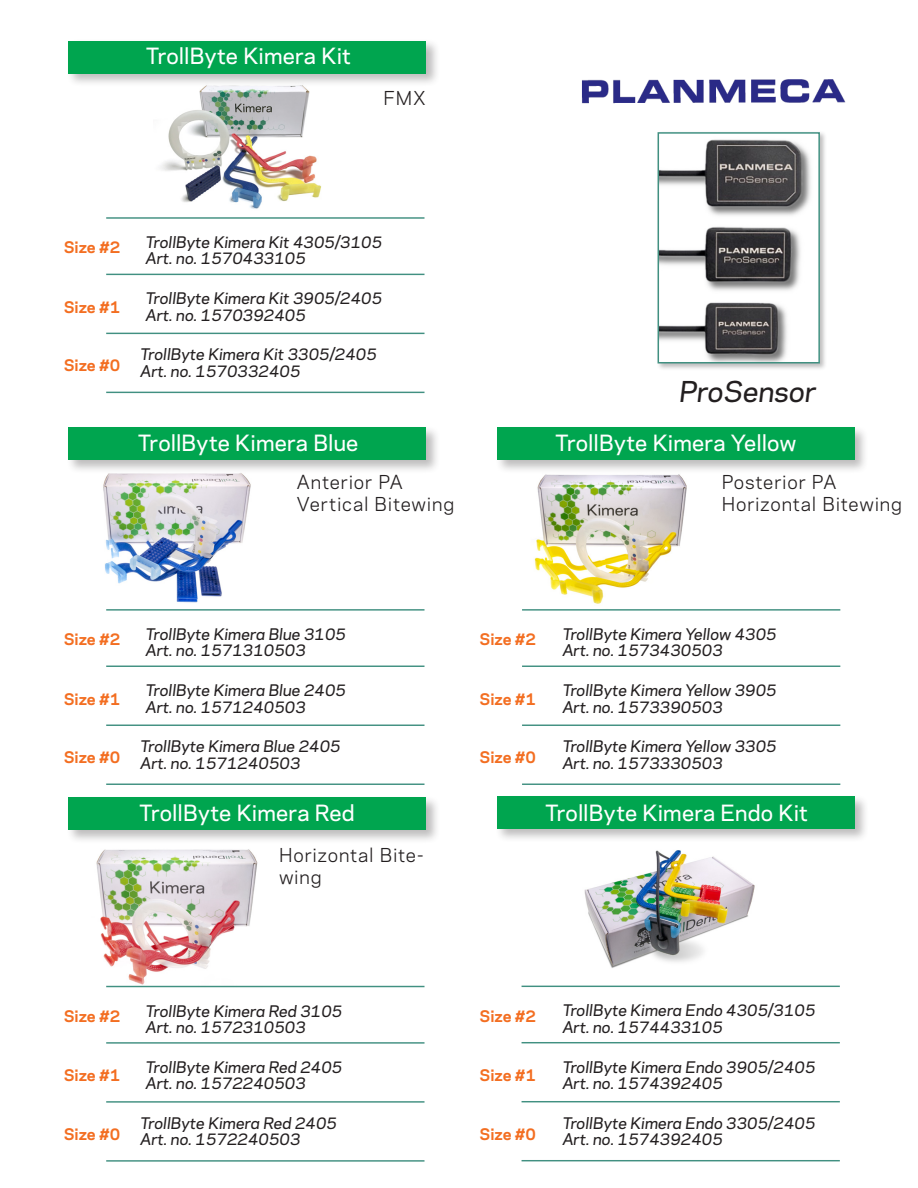
<style>
.page{position:relative;width:918px;height:1188px;background:#fff}
.page>*{position:absolute;margin:0;border:0;box-sizing:border-box;transform-origin:0 0}
.t1{font:italic 500 27px "Polaris";color:#231f20}
.t2{font:500 21px "Polaris";letter-spacing:.005em;color:#fff}
.t3{font:18px/21.6px "Polaris";letter-spacing:.04em;color:#231f20}
.t4{font:italic 500 15px "Polaris";color:#231f20}
.t5{font:700 15px "Polaris";color:#f36e21}
</style>
<div class="page">
<img style="left:96px;top:849px;width:167px;height:139px">
<img style="left:581px;top:850px;width:177px;height:136px">
<img style="left:103px;top:474px;width:148px;height:129px">
<img style="left:534px;top:474px;width:153px;height:130px">
<img style="left:160px;top:88px;width:161px;height:121px">
<div style="left:67px;top:795px;width:373px;height:49px;background:#231f20;opacity:.3"></div>
<div style="left:69px;top:797px;width:357px;height:33px;background:#00a54f"></div>
<div style="left:495px;top:794px;width:374px;height:49px;background:#231f20;opacity:.3"></div>
<div style="left:498px;top:796px;width:357px;height:33px;background:#00a54f"></div>
<div style="left:67px;top:39px;width:373px;height:49px;background:#231f20;opacity:.3"></div>
<div style="left:69px;top:41px;width:357px;height:32px;background:#00a54f"></div>
<hr style="left:106px;top:217px;width:319px;height:2px;background:#419081">
<hr style="left:106px;top:274px;width:319px;height:1px;background:#419081">
<hr style="left:106px;top:333px;width:319px;height:1px;background:#419081">
<hr style="left:106px;top:392px;width:319px;height:1px;background:#419081">
<hr style="left:522px;top:986px;width:318px;height:1px;background:#419081">
<hr style="left:522px;top:1042px;width:318px;height:1px;background:#419081">
<hr style="left:522px;top:1101px;width:318px;height:1px;background:#419081">
<hr style="left:522px;top:1160px;width:318px;height:1px;background:#419081">
<hr style="left:106px;top:609px;width:319px;height:2px;background:#419081">
<hr style="left:106px;top:666px;width:319px;height:1px;background:#419081">
<hr style="left:106px;top:725px;width:319px;height:1px;background:#419081">
<hr style="left:106px;top:784px;width:319px;height:1px;background:#419081">
<hr style="left:522px;top:609px;width:318px;height:2px;background:#419081">
<hr style="left:522px;top:666px;width:318px;height:1px;background:#419081">
<hr style="left:522px;top:725px;width:318px;height:1px;background:#419081">
<hr style="left:522px;top:784px;width:318px;height:1px;background:#419081">
<hr style="left:106px;top:986px;width:319px;height:1px;background:#419081">
<hr style="left:106px;top:1042px;width:319px;height:2px;background:#419081">
<hr style="left:106px;top:1101px;width:319px;height:2px;background:#419081">
<hr style="left:106px;top:1160px;width:319px;height:2px;background:#419081">
<div style="left:495px;top:425px;width:374px;height:49px;background:#231f20;opacity:.3"></div>
<div style="left:498px;top:427px;width:357px;height:33px;background:#00a54f"></div>
<div style="left:67px;top:425px;width:373px;height:49px;background:#231f20;opacity:.3"></div>
<div style="left:69px;top:427px;width:357px;height:33px;background:#00a54f"></div>
<img style="left:581px;top:79px;width:265px;height:25px">
<div style="left:656px;top:130px;width:172px;height:241px;background:#231f20;opacity:.3"></div>
<img style="left:661px;top:135px;width:156px;height:225px">
<div style="left:658px;top:132px;width:162px;height:231px;border:2px solid #419081"></div>
<h2 class="t2" style="left:146px;top:40px;width:206px">TrollByte Kimera Kit</h2>
<p class="t3" style="left:384px;top:86px;width:44px">FMX</p>
<p class="t5" style="left:64px;top:236px;width:58px">Size #2</p>
<p class="t5" style="left:64px;top:296px;width:58px">Size #1</p>
<p class="t5" style="left:64px;top:354px;width:58px">Size #0</p>
<p class="t4" style="left:146px;top:231px;width:238px">TrollByte Kimera Kit 4305/3105</p>
<p class="t4" style="left:146px;top:247px;width:162px">Art. no. 1570433105</p>
<p class="t4" style="left:146px;top:287px;width:238px">TrollByte Kimera Kit 3905/2405</p>
<p class="t4" style="left:146px;top:304px;width:162px">Art. no. 1570392405</p>
<p class="t4" style="left:140px;top:343px;width:238px">TrollByte Kimera Kit 3305/2405</p>
<p class="t4" style="left:140px;top:360px;width:162px">Art. no. 1570332405</p>
<p class="t1" style="left:679px;top:372px;width:138px">ProSensor</p>
<h2 class="t2" style="left:138px;top:427px;width:222px">TrollByte Kimera Blue</h2>
<h2 class="t2" style="left:556px;top:427px;width:242px">TrollByte Kimera Yellow</h2>
<p class="t3" style="left:297px;top:470px;width:159px">Anterior PA<br>Vertical Bitewing</p>
<p class="t3" style="left:722px;top:470px;width:182px">Posterior PA<br>Horizontal Bitewing</p>
<p class="t5" style="left:64px;top:628px;width:58px">Size #2</p>
<p class="t5" style="left:64px;top:687px;width:58px">Size #1</p>
<p class="t4" style="left:146px;top:623px;width:202px">TrollByte Kimera Blue 3105</p>
<p class="t4" style="left:146px;top:639px;width:162px">Art. no. 1571310503</p>
<p class="t4" style="left:146px;top:679px;width:202px">TrollByte Kimera Blue 2405</p>
<p class="t4" style="left:146px;top:696px;width:162px">Art. no. 1571240503</p>
<p class="t5" style="left:480px;top:628px;width:58px">Size #2</p>
<p class="t5" style="left:480px;top:687px;width:58px">Size #1</p>
<p class="t4" style="left:563px;top:623px;width:216px">TrollByte Kimera Yellow 4305</p>
<p class="t4" style="left:563px;top:639px;width:162px">Art. no. 1573430503</p>
<p class="t4" style="left:563px;top:679px;width:216px">TrollByte Kimera Yellow 3905</p>
<p class="t4" style="left:563px;top:696px;width:162px">Art. no. 1573390503</p>
<p class="t5" style="left:64px;top:746px;width:58px">Size #0</p>
<p class="t4" style="left:140px;top:735px;width:202px">TrollByte Kimera Blue 2405</p>
<p class="t4" style="left:140px;top:752px;width:162px">Art. no. 1571240503</p>
<p class="t5" style="left:480px;top:746px;width:58px">Size #0</p>
<p class="t4" style="left:563px;top:735px;width:216px">TrollByte Kimera Yellow 3305</p>
<p class="t4" style="left:563px;top:752px;width:162px">Art. no. 1573330503</p>
<h2 class="t2" style="left:140px;top:797px;width:217px">TrollByte Kimera Red</h2>
<h2 class="t2" style="left:545px;top:797px;width:264px">TrollByte Kimera Endo Kit</h2>
<p class="t3" style="left:279px;top:844px;width:146px">Horizontal Bite&shy;wing</p>
<p class="t5" style="left:64px;top:1005px;width:58px">Size #2</p>
<p class="t5" style="left:64px;top:1064px;width:58px">Size #1</p>
<p class="t4" style="left:146px;top:1000px;width:198px">TrollByte Kimera Red 3105</p>
<p class="t4" style="left:146px;top:1016px;width:162px">Art. no. 1572310503</p>
<p class="t4" style="left:146px;top:1056px;width:198px">TrollByte Kimera Red 2405</p>
<p class="t4" style="left:146px;top:1072px;width:162px">Art. no. 1572240503</p>
<p class="t5" style="left:480px;top:1005px;width:58px">Size #2</p>
<p class="t5" style="left:480px;top:1064px;width:58px">Size #1</p>
<p class="t4" style="left:563px;top:999px;width:254px">TrollByte Kimera Endo 4305/3105</p>
<p class="t4" style="left:563px;top:1016px;width:162px">Art. no. 1574433105</p>
<p class="t4" style="left:563px;top:1056px;width:254px">TrollByte Kimera Endo 3905/2405</p>
<p class="t4" style="left:563px;top:1072px;width:162px">Art. no. 1574392405</p>
<p class="t5" style="left:64px;top:1123px;width:58px">Size #0</p>
<p class="t4" style="left:140px;top:1112px;width:198px">TrollByte Kimera Red 2405</p>
<p class="t4" style="left:140px;top:1128px;width:162px">Art. no. 1572240503</p>
<p class="t5" style="left:480px;top:1123px;width:58px">Size #0</p>
<p class="t4" style="left:563px;top:1112px;width:254px">TrollByte Kimera Endo 3305/2405</p>
<p class="t4" style="left:563px;top:1128px;width:162px">Art. no. 1574392405</p>
</div>
